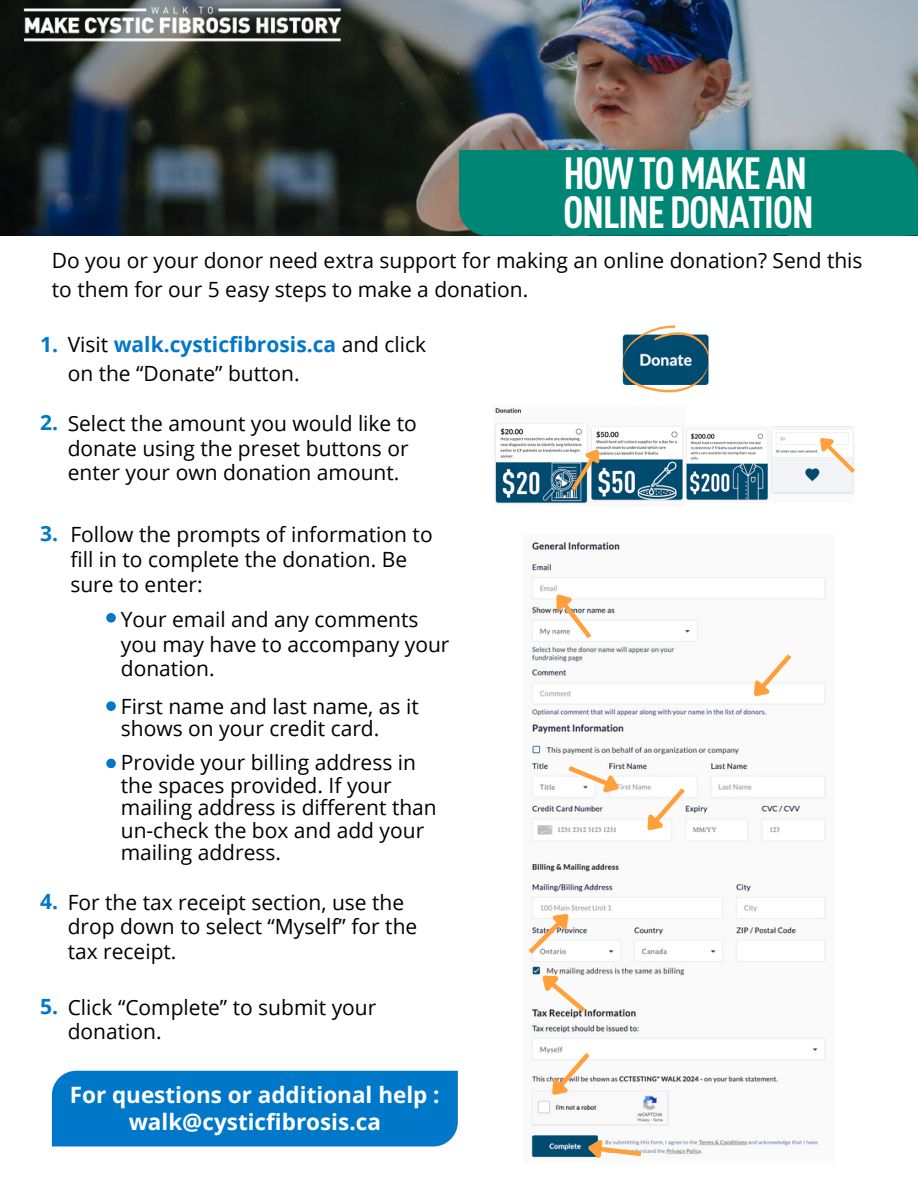
<style>
.page{position:relative;width:918px;height:1188px;background:#fff}
.page>*{position:absolute;margin:0;border:0;box-sizing:border-box;transform-origin:0 0}
.t1{font:700 condensed 44.4px/38.8px "DINOT";letter-spacing:-.035em;color:#fefefe}
.t2{font:700 22.5px/27px "Open Sans";color:#fff;text-align:center}
.t3{font:21px/24.8px "Open Sans";color:#000}
.t4{font:700 21px "Open Sans";color:#0078ca}
.s1{font-weight:700;color:#0078ca}
</style>
<div class="page">
<img style="left:0;top:0;width:918px;height:235px">
<div style="left:459px;top:150px;width:459px;height:85px;background:#008674"></div>
<img style="left:19px;top:0;width:326px;height:42px">
<svg style="left:622px;top:325px;width:87px;height:68px"></svg>
<img style="left:495px;top:408px;width:189px;height:96px">
<img style="left:687px;top:428px;width:167px;height:73px">
<svg style="left:568px;top:440px;width:44px;height:55px"></svg>
<svg style="left:809px;top:426px;width:46px;height:51px"></svg>
<img style="left:531px;top:541px;width:294px;height:617px">
<svg style="left:739px;top:649px;width:57px;height:59px"></svg>
<svg style="left:544px;top:581px;width:52px;height:62px"></svg>
<svg style="left:563px;top:762px;width:127px;height:80px"></svg>
<svg style="left:538px;top:1048px;width:56px;height:59px"></svg>
<svg style="left:581px;top:1131px;width:65px;height:27px"></svg>
<svg style="left:528px;top:902px;width:62px;height:115px"></svg>
<div style="left:52px;top:1071px;width:406px;height:75px;background:#0078ca"></div>
<div style="left:106px;top:613px;width:10px;height:10px;background:#0078ca;border-radius:50%"></div>
<div style="left:106px;top:701px;width:10px;height:10px;background:#0078ca;border-radius:50%"></div>
<div style="left:106px;top:759px;width:10px;height:9px;background:#0078ca;border-radius:50%"></div>
<p class="t1" style="left:563px;top:151px;width:252px">HOW TO MAKE AN<br>ONLINE DONATION</p>
<p class="t3" style="left:52px;top:245px;width:812px;line-height:29.2px">Do you or your donor need extra support for making an online donation? Send this to them for our 5 easy steps to make a donation.</p>
<p class="t3" style="left:68px;top:329px;width:360px;line-height:29.2px;text-indent:-28px"><span class="s1">1.</span> Visit <span class="s1">walk.cysticfibrosis.ca</span> and click on the “Donate” button.</p>
<p class="t3" style="left:68px;top:410px;width:351px;text-indent:-28px"><span class="s1">2.</span> Select the amount you would like to donate using the preset buttons or enter your own donation amount.</p>
<p class="t3" style="left:70px;top:522px;width:364px;text-indent:-30px"><span class="s1">3.</span> Follow the prompts of information to fill in to complete the donation. Be sure to enter:</p>
<p class="t3" style="left:121px;top:606px;width:330px">Your email and any comments you may have to accompany your donation.</p>
<p class="t3" style="left:121px;top:694px;width:299px;line-height:22.5px">First name and last name, as it shows on your credit card.</p>
<p class="t3" style="left:121px;top:751px;width:318px;line-height:22.5px">Provide your billing address in the spaces provided. If your mailing address is different than un-check the box and add your mailing address.</p>
<p class="t4" style="left:40px;top:887px;width:19px">4.</p>
<p class="t3" style="left:68px;top:889px;width:351px">For the tax receipt section, use the drop down to select “Myself” for the tax receipt.</p>
<p class="t4" style="left:40px;top:992px;width:19px">5.</p>
<p class="t3" style="left:68px;top:994px;width:310px">Click “Complete” to submit your donation.</p>
<p class="t2" style="left:70px;top:1081px;width:371px">For questions or additional help : walk@cysticfibrosis.ca</p>
</div>
